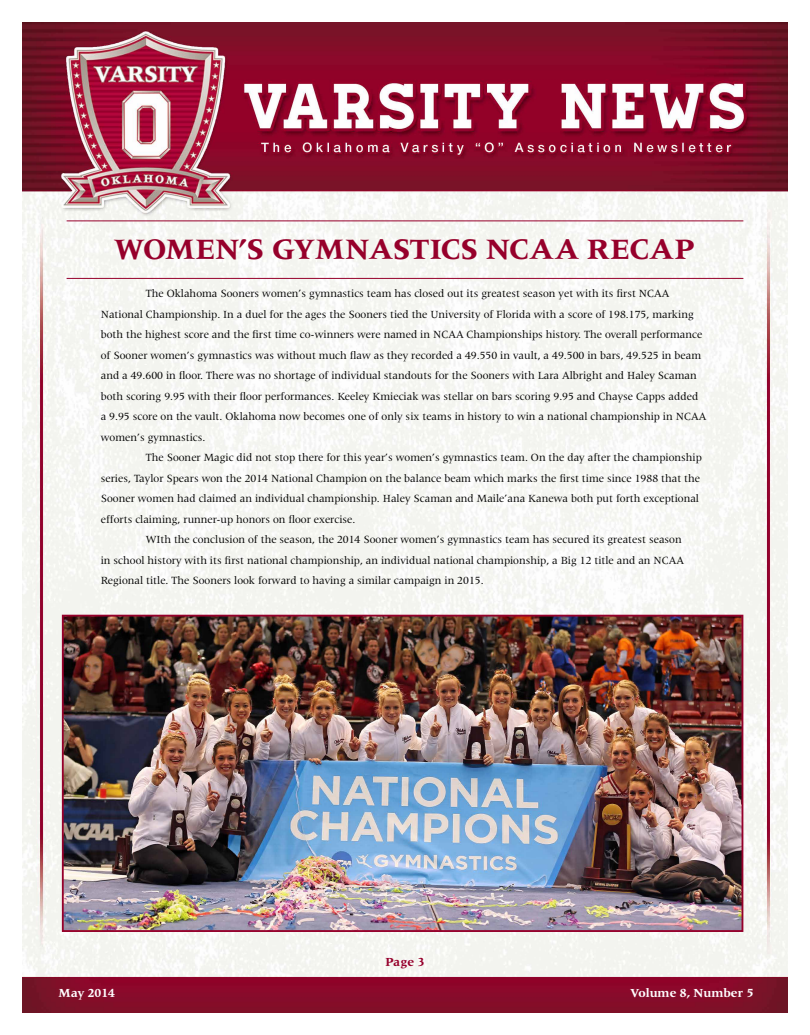
<style>
.page{position:relative;width:810px;height:1035px;background:#fff}
.page>*{position:absolute;margin:0;border:0;box-sizing:border-box;transform-origin:0 0}
.t1{font:700 30px "Latin 725 BT";color:#96002b}
.t2{font:700 12.5px "Latin 725 BT";color:#fff}
.t3{font:700 12.5px "Latin 725 BT";color:#96002b}
.t4{font:11.25px "Latin 725 BT";color:#000}
</style>
<div class="page">
<img style="left:22px;top:22px;width:766px;height:990px">
<hr style="left:67px;top:278px;width:676px;height:1px;background:#96002b">
<hr style="left:67px;top:221px;width:676px;height:1px;background:#96002b">
<img style="left:65px;top:618px;width:675px;height:311px">
<div style="left:62px;top:615px;width:681px;height:317px;border:2px solid #96002b"></div>
<h1 class="t1" style="left:114px;top:232px;width:582px">WOMEN’S GYMNASTICS NCAA RECAP</h1>
<p class="t4" style="left:146px;top:288px;width:525px">The Oklahoma Sooners women’s gymnastics team has closed out its greatest season yet with its first NCAA</p>
<p class="t4" style="left:101px;top:308px;width:595px">National Championship. In a duel for the ages the Sooners tied the University of Florida with a score of 198.175, marking</p>
<p class="t4" style="left:101px;top:329px;width:603px">both the highest score and the first time co-winners were named in NCAA Championships history. The overall performance</p>
<p class="t4" style="left:101px;top:349px;width:602px">of Sooner women’s gymnastics was without much flaw as they recorded a 49.550 in vault, a 49.500 in bars, 49.525 in beam</p>
<p class="t4" style="left:101px;top:369px;width:597px">and a 49.600 in floor. There was no shortage of individual standouts for the Sooners with Lara Albright and Haley Scaman</p>
<p class="t4" style="left:101px;top:390px;width:599px">both scoring 9.95 with their floor performances. Keeley Kmieciak was stellar on bars scoring 9.95 and Chayse Capps added</p>
<p class="t4" style="left:101px;top:410px;width:607px">a 9.95 score on the vault. Oklahoma now becomes one of only six teams in history to win a national championship in NCAA</p>
<p class="t4" style="left:101px;top:431px;width:106px">women’s gymnastics.</p>
<p class="t4" style="left:146px;top:451px;width:558px">The Sooner Magic did not stop there for this year’s women’s gymnastics team. On the day after the championship</p>
<p class="t4" style="left:101px;top:472px;width:601px">series, Taylor Spears won the 2014 National Champion on the balance beam which marks the first time since 1988 that the</p>
<p class="t4" style="left:101px;top:492px;width:600px">Sooner women had claimed an individual championship. Haley Scaman and Maile’ana Kanewa both put forth exceptional</p>
<p class="t4" style="left:101px;top:513px;width:256px">efforts claiming, runner-up honors on floor exercise.</p>
<p class="t4" style="left:146px;top:533px;width:538px">WIth the conclusion of the season, the 2014 Sooner women’s gymnastics team has secured its greatest season</p>
<p class="t4" style="left:101px;top:554px;width:585px">in school history with its first national championship, an individual national championship, a Big 12 title and an NCAA</p>
<p class="t4" style="left:101px;top:574px;width:384px">Regional title. The Sooners look forward to having a similar campaign in 2015.</p>
<p class="t3" style="left:385px;top:954px;width:41px">Page 3</p>
<p class="t2" style="left:58px;top:986px;width:58px">May 2014</p>
<p class="t2" style="left:631px;top:986px;width:124px">Volume 8, Number 5</p>
</div>
